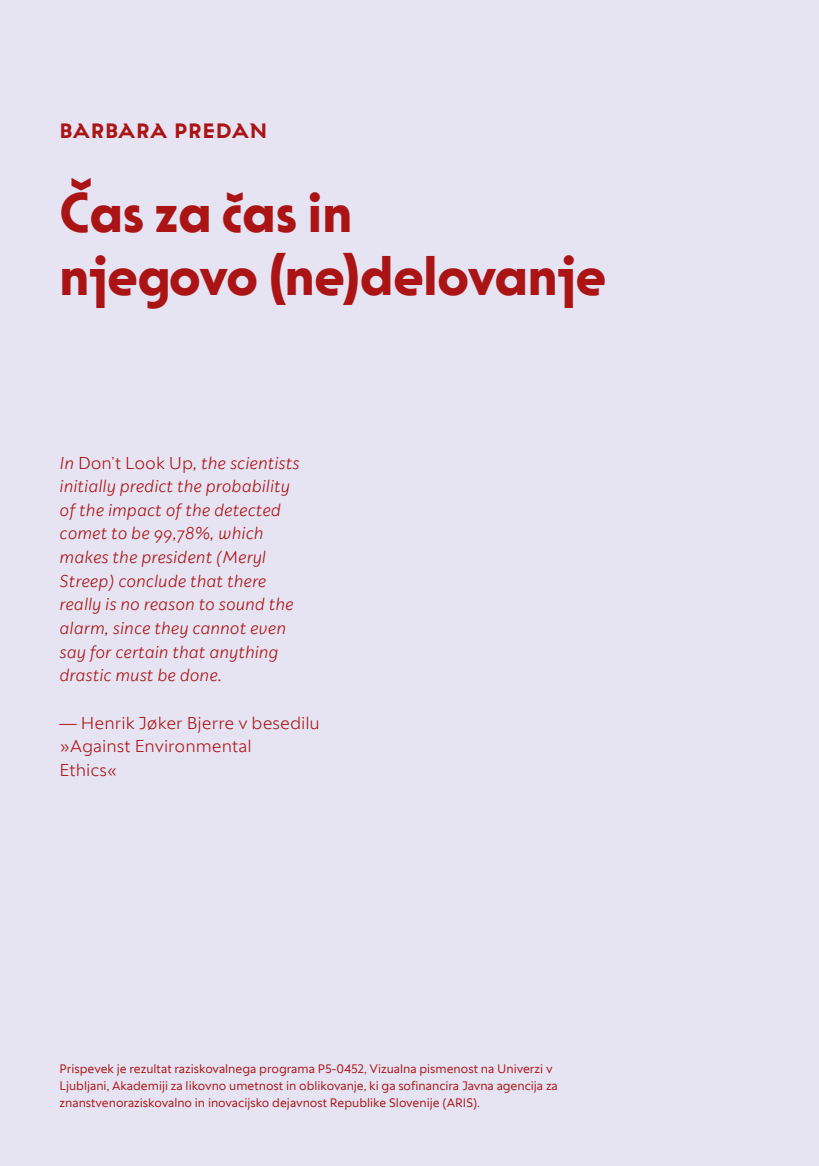
<style>
.page{position:relative;width:819px;height:1166px;background:#e6e3f2}
.page>*{position:absolute;margin:0;border:0;box-sizing:border-box;transform-origin:0 0}
.t1{font:700 49px/63px "Plecnik";color:#ab1415}
.t2{font:500 24.5px "Plecnik";letter-spacing:.03em;color:#ab1415}
.t3{font:italic 300 17.5px/23.6px "Univerza Sans";color:#ab1415}
.t4{font:300 17.5px/23.6px "Univerza Sans";color:#ab1415}
.t5{font:12.25px/16.6px "Univerza Sans";color:#ab1415}
.s1{font-style:normal}
</style>
<div class="page">
<h2 class="t2" style="left:60px;top:106px;width:209px">BARBARA PREDAN</h2>
<h1 class="t1" style="left:60px;top:184px;width:547px">Čas za čas in<br>njegovo (ne)delovanje</h1>
<p class="t3" style="left:60px;top:450px;width:241px">In <span class="s1">Don’t Look Up</span>, the scientists initially predict the probability of the impact of the detected comet to be 99,78%, which makes the president (Meryl<br>Streep) conclude that there really is no reason to sound the alarm, since they cannot even say for certain that anything drastic must be done.</p>
<p class="t4" style="left:60px;top:709px;width:262px">— Henrik Jøker Bjerre v besedilu »Against Environmental<br>Ethics«</p>
<p class="t5" style="left:60px;top:1060px;width:500px">Prispevek je rezultat raziskovalnega programa P5-0452, Vizualna pismenost na Univerzi v<br>Ljubljani, Akademiji za likovno umetnost in oblikovanje, ki ga sofinancira Javna agencija za znanstvenoraziskovalno in inovacijsko dejavnost Republike Slovenije (ARIS).</p>
</div>
